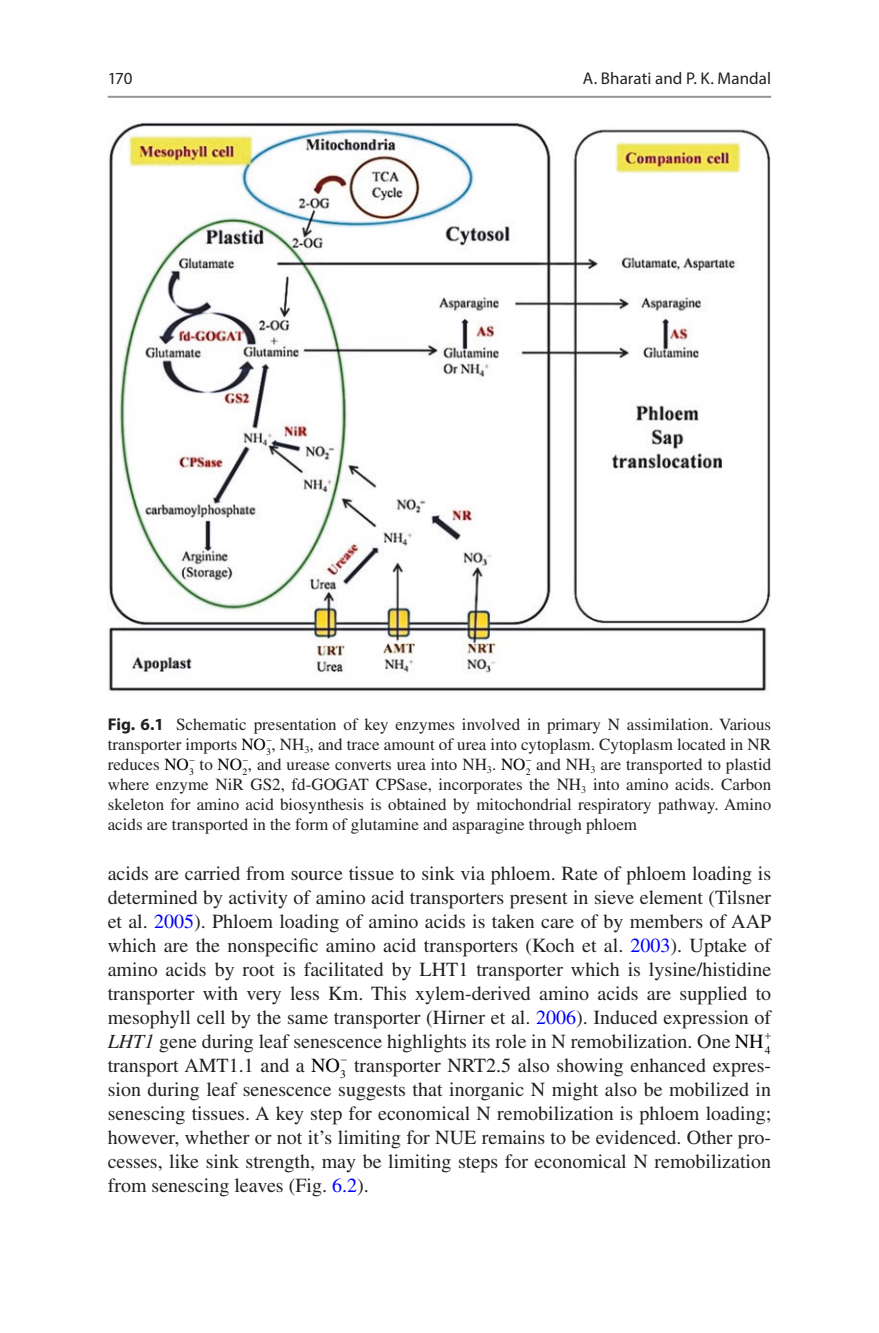
<style>
.page{position:relative;width:879px;height:1333px;background:#fff}
.page>*{position:absolute;margin:0;border:0;box-sizing:border-box;transform-origin:0 0}
.t1{font:20px/24px "Phmxcn Times LT Std";color:#231f20;text-align:justify}
.t2{font:17px/20px "Phmxcn Times LT Std";color:#231f20}
.t3{font:17px "Cxcbqt Myriad Pro";letter-spacing:.005em;color:#231f20}
.t4{font:17px "Tfvsfk Myriad Pro";color:#231f20}
.s1{font-family:"Lgtdqd Myriad Pro";font-weight:700}
.s2{font-family:"Njjcxm Times LT Std";color:#000}
.s3{font-family:"Xkxtkk Times LT Std";color:#000}
.s4{color:#0000fa}
.s5{font-family:"Gkmhpj Times LT Std";font-style:italic}
.s6{font-family:"Xckbdl Times LT Std";color:#000}
</style>
<div class="page">
<img style="left:108px;top:122px;width:663px;height:570px">
<hr style="left:108px;top:96px;width:663px;height:2px;background:#939598">
<p class="t4" style="left:108px;top:68px;width:26px">170</p>
<p class="t3" style="left:583px;top:68px;width:190px">A. Bharati and P. K. Mandal</p>
<p class="t2" style="left:108px;top:714px;width:665px"><span class="s1">Fig. 6.1</span> Schematic presentation of key enzymes involved in primary N assimilation. Various transporter imports <span class="s2">NO</span><sub>3</sub></p>
<p class="t2" style="left:266px;top:734px;width:506px"><sup>−</sup>, NH<sub>3</sub>, and trace amount of urea into cytoplasm. Cytoplasm located in NR</p>
<p class="t2" style="left:108px;top:754px;width:88px">reduces <span class="s2">NO</span><sub>3</sub></p>
<p class="t2" style="left:108px;top:754px;width:665px;text-align:justify;text-indent:418px"><sup>−</sup> and NH<sub>3</sub> are transported to plastid where enzyme NiR GS2, fd-GOGAT CPSase, incorporates the NH<sub>3</sub> into amino acids. Carbon skeleton for amino acid biosynthesis is obtained by mitochondrial respiratory pathway. Amino acids are transported in the form of glutamine and asparagine through phloem</p>
<p class="t2" style="left:243px;top:754px;width:290px"><sup>−</sup>, and urease converts urea into NH<sub>3</sub>. <span class="s3">NO</span><sub>2</sub></p>
<p class="t2" style="left:189px;top:754px;width:59px"><sup>−</sup> to <span class="s3">NO</span><sub>2</sub></p>
<p class="t1" style="left:108px;top:861px;width:665px">acids are carried from source tissue to sink via phloem. Rate of phloem loading is determined by activity of amino acid transporters present in sieve element (Tilsner et al. <span class="s4">2005</span>). Phloem loading of amino acids is taken care of by members of AAP which are the nonspecific amino acid transporters (Koch et al. <span class="s4">2003</span>). Uptake of amino acids by root is facilitated by LHT1 transporter which is lysine/histidine transporter with very less Km. This xylem-derived amino acids are supplied to mesophyll cell by the same transporter (Hirner et al. <span class="s4">2006</span>). Induced expression of <span class="s5">LHT1</span> gene during leaf senescence highlights its role in N remobilization. One <span class="s6">NH</span><sub>4 </sub>transport AMT1.1 and a <span class="s2">NO</span><sub>3</sub></p>
<p class="t1" style="left:108px;top:1053px;width:665px;text-indent:233px"><sup>−</sup> transporter NRT2.5 also showing enhanced expres&shy;sion during leaf senescence suggests that inorganic N might also be mobilized in senescing tissues. A key step for economical N remobilization is phloem loading; however, whether or not it’s limiting for NUE remains to be evidenced. Other pro&shy;cesses, like sink strength, may be limiting steps for economical N remobilization from senescing leaves (Fig. <span class="s4">6.2</span>).</p>
</div>
